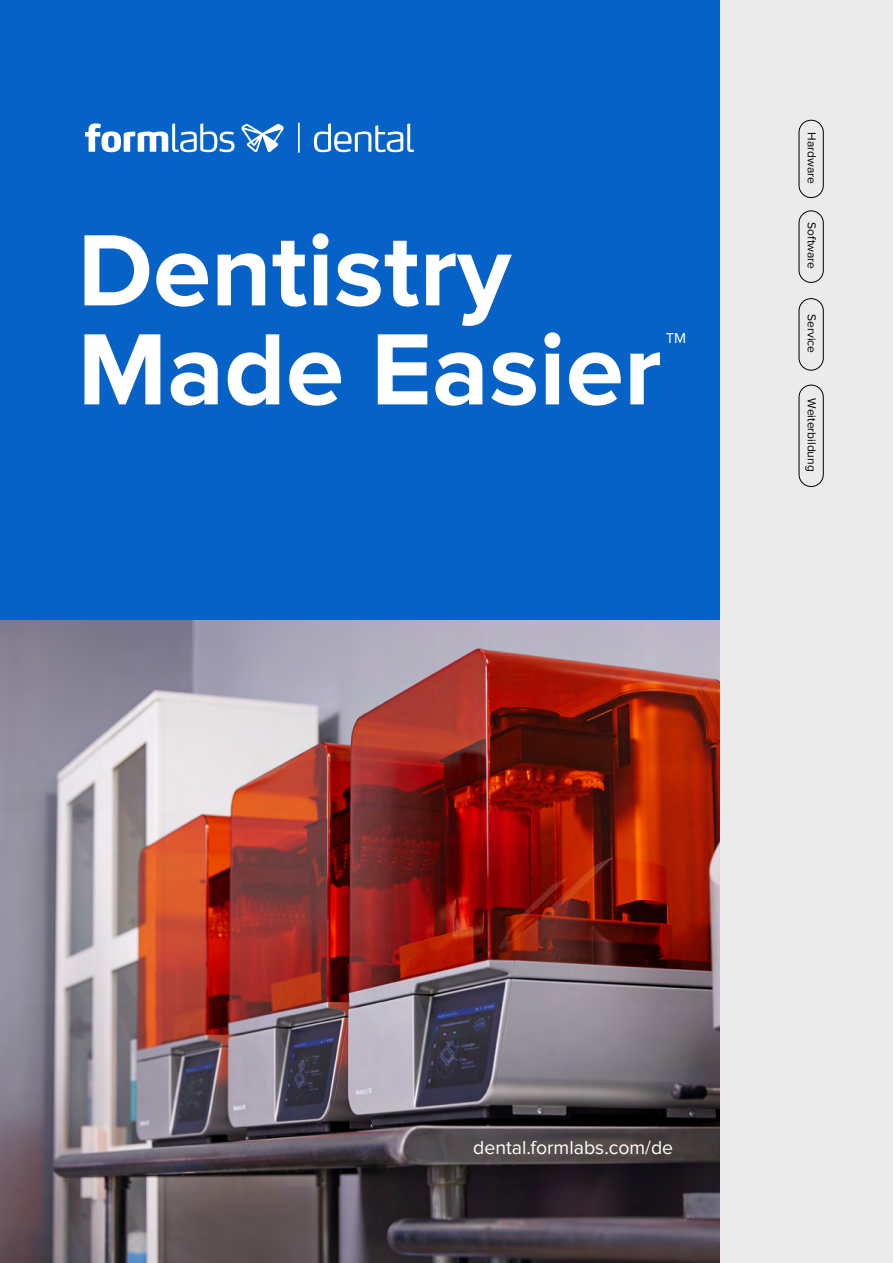
<style>
.page{position:relative;width:893px;height:1263px;background:#fff}
.page>*{position:absolute;margin:0;border:0;box-sizing:border-box;transform-origin:0 0}
.t1{font:700 105px/99px "Proxima Nova";color:#fff}
.t2{font:19.5px "Proxima Nova";color:#fff}
.t3{font:14.85px "Proxima Nova";color:#fff}
.t4{font:12px "Proxima Nova";color:#000}
</style>
<div class="page">
<div style="left:719px;top:0;width:174px;height:1263px;background:#ebebec"></div>
<div style="left:0;top:0;width:719px;height:621px;background:#0762c8"></div>
<img style="left:0;top:621px;width:719px;height:642px">
<svg style="left:85px;top:123px;width:149px;height:29px"></svg>
<svg style="left:241px;top:124px;width:43px;height:29px"></svg>
<svg style="left:314px;top:123px;width:100px;height:29px"></svg>
<hr style="left:298px;top:122px;width:2px;height:31px;background:#fff">
<div style="left:799px;top:120px;width:25px;height:78px;border:1px solid #000;border-radius:12px"></div>
<div style="left:799px;top:210px;width:25px;height:73px;border:1px solid #000;border-radius:12px"></div>
<div style="left:799px;top:298px;width:25px;height:72px;border:1px solid #000;border-radius:12px"></div>
<div style="left:799px;top:385px;width:25px;height:102px;border:1px solid #000;border-radius:12px"></div>
<h1 class="t1" style="left:78px;top:223px;width:586px">Dentistry<br>Made Easier</h1>
<p class="t3" style="left:666px;top:330px;width:22px">TM</p>
<p class="t4" style="left:819px;top:132px;width:53px;rotate:90deg">Hardware</p>
<p class="t4" style="left:819px;top:222px;width:48px;rotate:90deg">Software</p>
<p class="t4" style="left:819px;top:314px;width:41px;rotate:90deg">Service</p>
<p class="t4" style="left:819px;top:398px;width:75px;rotate:90deg">Weiterbildung</p>
<h2 class="t2" style="left:473px;top:1136px;width:202px">dental.formlabs.com/de</h2>
</div>
